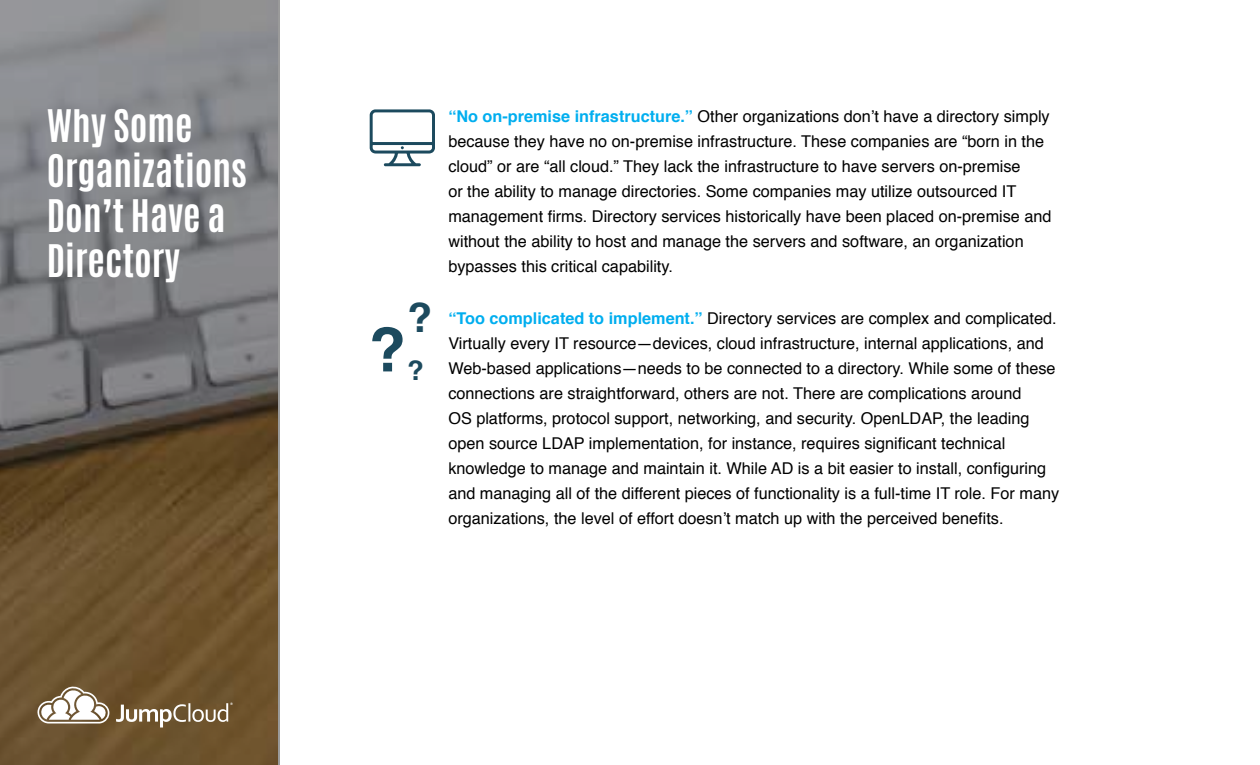
<style>
.page{position:relative;width:1260px;height:765px;background:#fff}
.page>*{position:absolute;margin:0;border:0;box-sizing:border-box;transform-origin:0 0}
.t1{font:700 61.25px "Helvetica";color:#1c4a5e}
.t2{font:700 41.25px "Helvetica";color:#1c4a5e}
.t3{font:700 37.5px/45px "Antonio";color:#fff}
.t4{font:700 27.5px "Helvetica";color:#1c4a5e}
.t5{font:16.25px/25px "Helvetica";color:#000}
.s1{font-weight:700;color:#00aeef}
</style>
<div class="page">
<svg style="left:0;top:0;width:280px;height:765px;background:#746a5d"></svg>
<svg style="left:370px;top:109px;width:65px;height:57px"></svg>
<svg style="left:116px;top:703px;width:117px;height:24px"></svg>
<svg style="left:37px;top:686px;width:73px;height:37px"></svg>
<h3 class="t3" style="left:47px;top:104px;width:202px">Why Some<br>Organizations<br>Don’t Have a<br>Directory</h3>
<p class="t5" style="left:448px;top:104px;width:605px"><span class="s1">“No on-premise infrastructure.”</span> Other organizations don’t have a directory simply because they have no on-premise infrastructure. These companies are “born in the cloud” or are “all cloud.” They lack the infrastructure to have servers on-premise<br>or the ability to manage directories. Some companies may utilize outsourced IT management firms. Directory services historically have been placed on-premise and without the ability to host and manage the servers and software, an organization bypasses this critical capability.</p>
<h2 class="t2" style="left:407px;top:285px;width:27px">?</h2>
<h3 class="t4" style="left:407px;top:348px;width:18px">?</h3>
<p class="t5" style="left:448px;top:306px;width:612px"><span class="s1">“Too complicated to implement.”</span> Directory services are complex and complicated.<br>Virtually every IT resource—devices, cloud infrastructure, internal applications, and Web-based applications—needs to be connected to a directory. While some of these connections are straightforward, others are not. There are complications around<br>OS platforms, protocol support, networking, and security. OpenLDAP, the leading open source LDAP implementation, for instance, requires significant technical knowledge to manage and maintain it. While AD is a bit easier to install, configuring and managing all of the different pieces of functionality is a full-time IT role. For many organizations, the level of effort doesn’t match up with the perceived benefits.</p>
<h1 class="t1" style="left:369px;top:300px;width:39px">?</h1>
</div>
